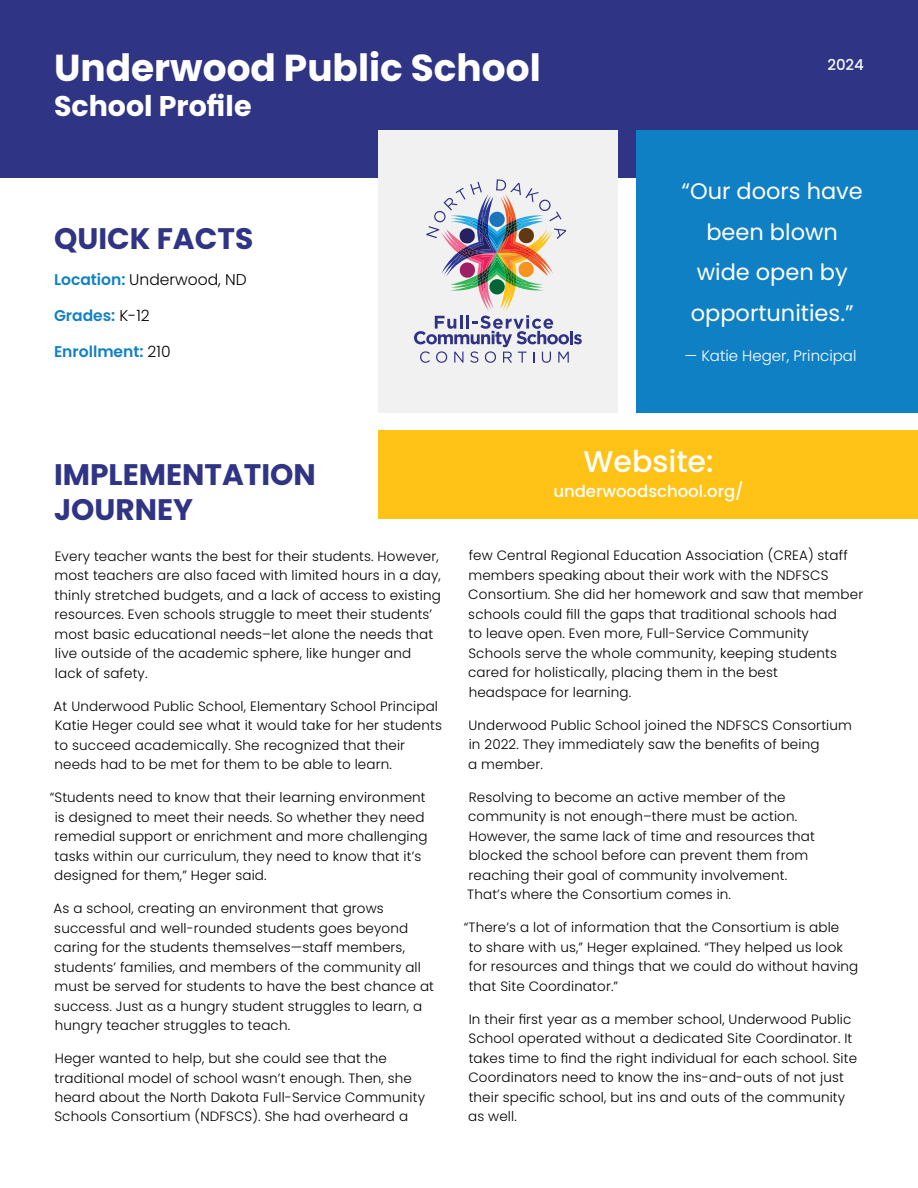
<style>
.page{position:relative;width:918px;height:1188px;background:#fff}
.page>*{position:absolute;margin:0;border:0;box-sizing:border-box;transform-origin:0 0}
.t1{font:700 37.5px "Poppins";color:#fff}
.t2{font:500 30px "Poppins";color:#fff}
.t3{font:700 29.7px/34.3px "Poppins";color:#2f3485}
.t4{font:700 28.5px "Poppins";color:#fff}
.t5{font:22.5px/40.5px "Poppins";color:#fff;text-align:center}
.t6{font:500 16.5px "Poppins";color:#fff}
.t7{font:600 15.6px "Poppins";color:#1080c4}
.t8{font:300 15.6px "Poppins";color:#000101}
.t9{font:300 15px "Poppins";color:#fff}
.t10{font:500 15px "Poppins";color:#f7fcfe}
.t11{font:300 13.5px/19.5px "Poppins";letter-spacing:.01em;color:#000101}
.s1{font-weight:600;color:#1080c4}
.s2{font-weight:300;color:#000101}
</style>
<div class="page">
<div style="left:0;top:0;width:918px;height:177px;background:#2f3485"></div>
<div style="left:636px;top:130px;width:282px;height:283px;background:#1080c4"></div>
<div style="left:378px;top:130px;width:240px;height:283px;background:#f1f1f2"></div>
<div style="left:378px;top:430px;width:540px;height:88px;background:#ffc216"></div>
<svg style="left:414px;top:179px;width:168px;height:184px"></svg>
<h1 class="t1" style="left:54px;top:46px;width:488px">Underwood Public School</h1>
<h3 class="t4" style="left:54px;top:89px;width:199px">School Profile</h3>
<h3 class="t3" style="left:54px;top:221px;width:201px">QUICK FACTS</h3>
<p class="t8" style="left:54px;top:271px;width:194px"><span class="s1">Location:</span> Underwood, ND</p>
<p class="t7" style="left:54px;top:307px;width:97px">Grades: <span class="s2">K-12</span></p>
<p class="t7" style="left:54px;top:342px;width:118px">Enrollment: <span class="s2">210</span></p>
<p class="t10" style="left:827px;top:56px;width:38px">2024</p>
<h3 class="t5" style="left:682px;top:171px;width:183px">“Our doors have been blown wide open by opportunities.”</h3>
<p class="t9" style="left:685px;top:347px;width:173px">— Katie Heger, Principal</p>
<h3 class="t3" style="left:54px;top:458px;width:263px">IMPLEMENTATION<br>JOURNEY</h3>
<h2 class="t2" style="left:584px;top:444px;width:131px">Website:</h2>
<p class="t6" style="left:553px;top:482px;width:192px">underwoodschool.org/</p>
<p class="t11" style="left:55px;top:546px;width:388px">Every teacher wants the best for their students. However, most teachers are also faced with limited hours in a day, thinly stretched budgets, and a lack of access to existing resources. Even schools struggle to meet their students’ most basic educational needs–let alone the needs that live outside of the academic sphere, like hunger and lack of safety.</p>
<p class="t11" style="left:54px;top:696px;width:390px">At Underwood Public School, Elementary School Principal Katie Heger could see what it would take for her students to succeed academically. She recognized that their needs had to be met for them to be able to learn.</p>
<p class="t11" style="left:54px;top:788px;width:375px;text-indent:-4px">“Students need to know that their learning environment is designed to meet their needs. So whether they need remedial support or enrichment and more challenging tasks within our curriculum, they need to know that it’s designed for them,” Heger said.</p>
<p class="t11" style="left:54px;top:899px;width:382px">As a school, creating an environment that grows successful and well-rounded students goes beyond caring for the students themselves—staff members, students’ families, and members of the community all must be served for students to have the best chance at success. Just as a hungry student struggles to learn, a hungry teacher struggles to teach.</p>
<p class="t11" style="left:54px;top:1049px;width:372px">Heger wanted to help, but she could see that the traditional model of school wasn’t enough. Then, she heard about the North Dakota Full-Service Community Schools Consortium (NDFSCS). She had overheard a</p>
<p class="t11" style="left:468px;top:546px;width:397px">few Central Regional Education Association (CREA) staff members speaking about their work with the NDFSCS Consortium. She did her homework and saw that member schools could fill the gaps that traditional schools had<br>to leave open. Even more, Full-Service Community Schools serve the whole community, keeping students cared for holistically, placing them in the best<br>headspace for learning.</p>
<p class="t11" style="left:468px;top:716px;width:385px">Underwood Public School joined the NDFSCS Consortium in 2022. They immediately saw the benefits of being<br>a member.</p>
<p class="t11" style="left:467px;top:788px;width:349px">Resolving to become an active member of the community is not enough–there must be action.<br>However, the same lack of time and resources that blocked the school before can prevent them from reaching their goal of community involvement.<br>That’s where the Consortium comes in.</p>
<p class="t11" style="left:469px;top:918px;width:391px;text-indent:-5px">“There’s a lot of information that the Consortium is able<br>to share with us,” Heger explained. “They helped us look for resources and things that we could do without having that Site Coordinator.”</p>
<p class="t11" style="left:468px;top:1009px;width:391px">In their first year as a member school, Underwood Public School operated without a dedicated Site Coordinator. It takes time to find the right individual for each school. Site Coordinators need to know the ins-and-outs of not just their specific school, but ins and outs of the community as well.</p>
</div>
